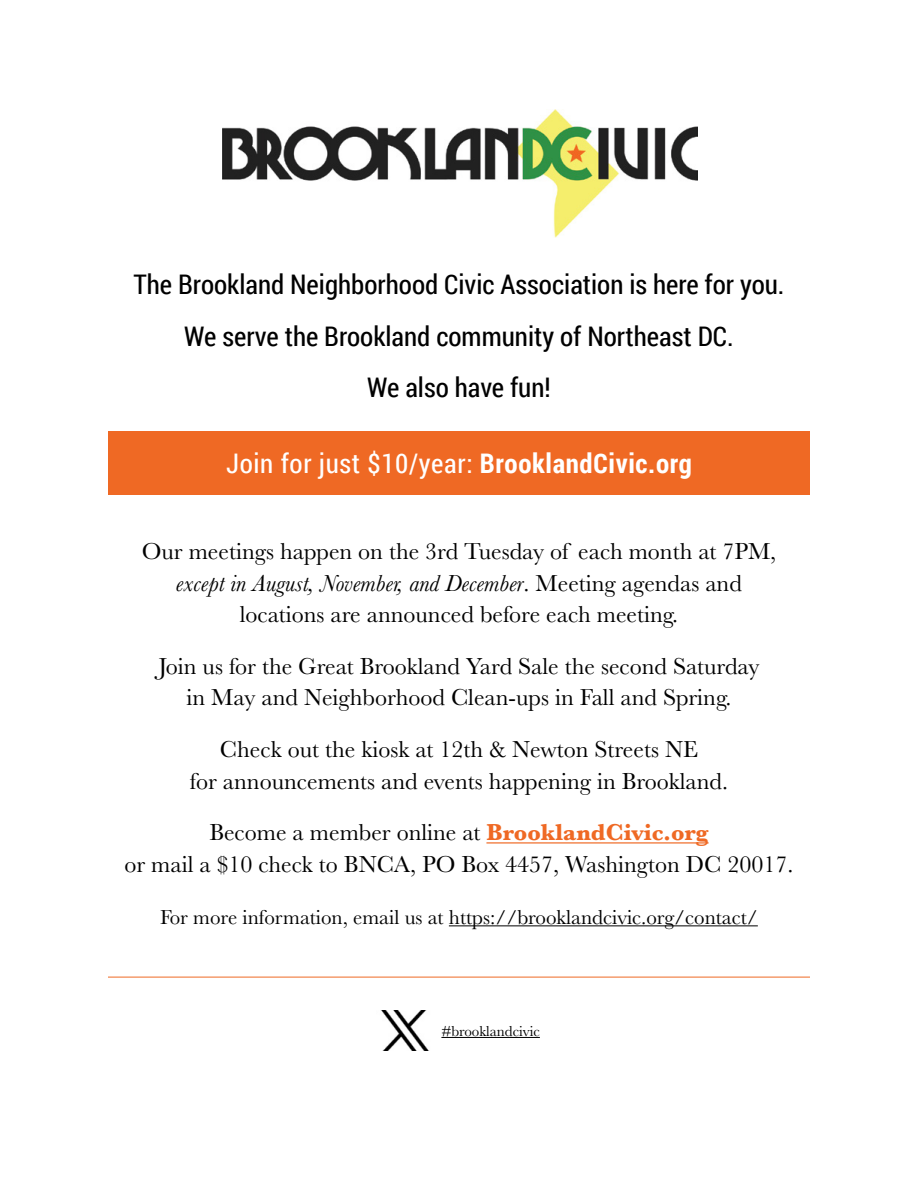
<style>
.page{position:relative;width:918px;height:1188px;background:#fff}
.page>*{position:absolute;margin:0;border:0;box-sizing:border-box;transform-origin:0 0}
.t1{font:27px/51.8px "Roboto Condensed";color:#000;text-align:center}
.t2{font:27px "Roboto Condensed";letter-spacing:.025em;color:#fff}
.t3{font:24px/31.5px "Baskerville";color:#000;text-align:center}
.t4{font:21px "Baskerville";color:#000}
.t5{font:15px "Baskerville";color:#000}
.s1{font-weight:700}
.s2{font-style:italic}
.s3{font-weight:700;color:#ef6924}
</style>
<div class="page">
<img style="left:222px;top:109px;width:475px;height:128px">
<hr style="left:486px;top:842px;width:223px;height:2px;background:#ef6924">
<hr style="left:449px;top:926px;width:309px;height:1px;background:#000">
<div style="left:108px;top:431px;width:702px;height:64px;background:#ef6924"></div>
<img style="left:381px;top:1011px;width:47px;height:39px">
<hr style="left:108px;top:977px;width:702px;height:1px;background:#ef6924">
<hr style="left:441px;top:1037px;width:99px;height:1px;background:#000">
<p class="t1" style="left:133px;top:258px;width:653px">The Brookland Neighborhood Civic Association is here for you.<br>We serve the Brookland community of Northeast DC.<br>We also have fun!</p>
<p class="t2" style="left:226px;top:444px;width:467px">Join for just $10/year: <span class="s1">BrooklandCivic.org</span></p>
<p class="t3" style="left:142px;top:536px;width:636px">Our meetings happen on the 3rd Tuesday of each month at 7PM, <span class="s2">except in August, November, and December</span>. Meeting agendas and locations are announced before each meeting.</p>
<p class="t3" style="left:158px;top:651px;width:603px">Join us for the Great Brookland Yard Sale the second Saturday in May and Neighborhood Clean-ups in Fall and Spring.</p>
<p class="t3" style="left:190px;top:734px;width:540px">Check out the kiosk at 12th &amp; Newton Streets NE<br>for announcements and events happening in Brookland.</p>
<p class="t3" style="left:124px;top:817px;width:671px">Become a member online at <span class="s3">BrooklandCivic.org<br></span>or mail a $10 check to BNCA, PO Box 4457, Washington DC 20017.</p>
<p class="t4" style="left:160px;top:904px;width:599px">For more information, email us at https://brooklandcivic.org/contact/</p>
<p class="t5" style="left:441px;top:1022px;width:100px">#brooklandcivic</p>
</div>
